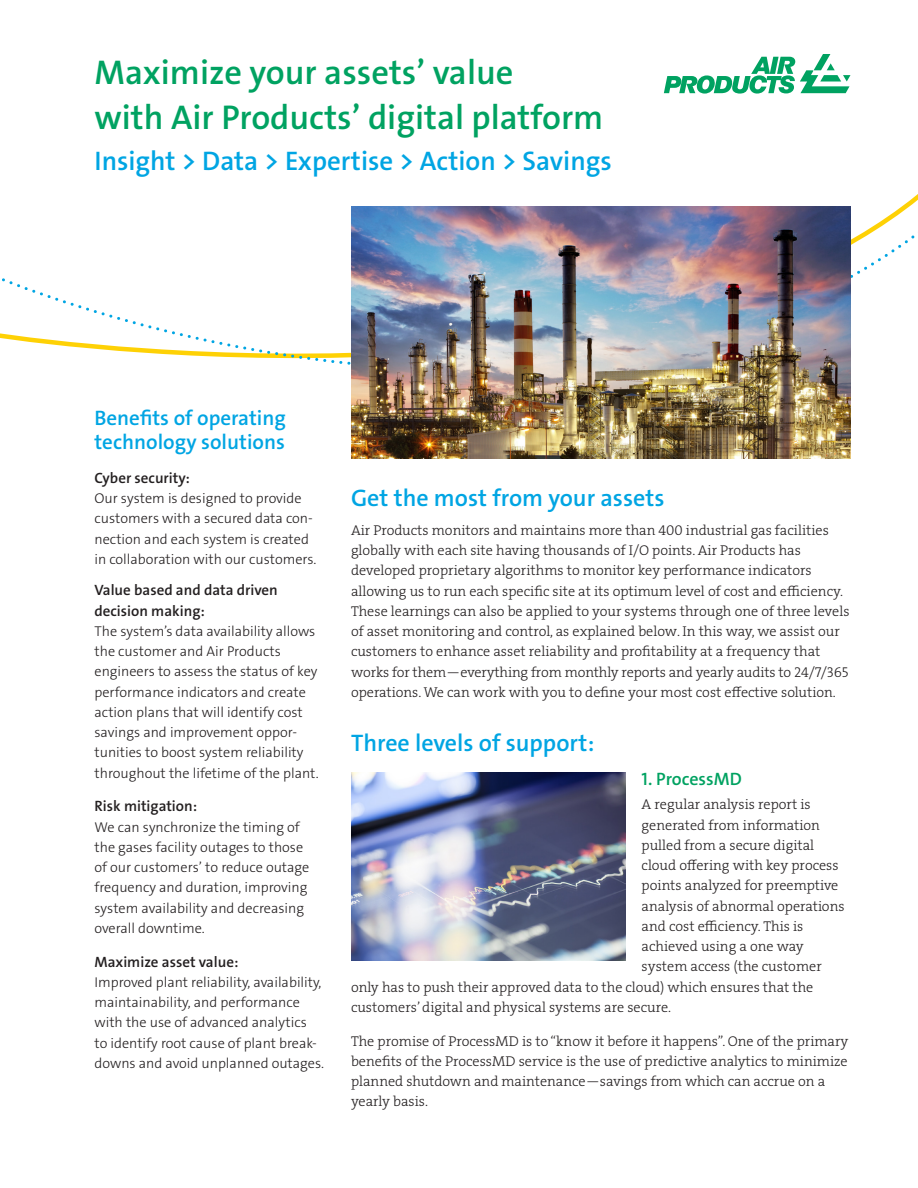
<style>
.page{position:relative;width:918px;height:1188px;background:#fff}
.page>*{position:absolute;margin:0;border:0;box-sizing:border-box;transform-origin:0 0}
.Main_headline{font:600 34.5px/45px "The Sans LF";color:#00a261}
.Main_subhead{font:600 27px "The Sans LF";color:#00a5e3}
.Subhead_level_1{font:600 24px "The Sans LF";color:#00a5e3}
.Body_copy{font:600 24px "The Sans LF";color:#00a5e3}
.Sidebar_headline{font:600 21px/24px "The Sans LF";color:#00a5e3}
.Body_copy-2{font:600 18px "The Sans LF";color:#00a261}
.Sidebar_text{font:600 15px/20.2px "The Sans LF";color:#231f20}
.Body_copy-3{font:14.25px/20.2px "The Serif LP3 Lig";color:#231f20}
.Sidebar_text-2{font:300 14.25px/20.2px "The Sans LF";color:#231f20}
</style>
<div class="page">
<svg style="left:351px;top:194px;width:567px;height:25px"></svg>
<svg style="left:0;top:219px;width:915px;height:152px"></svg>
<svg style="left:664px;top:54px;width:186px;height:40px"></svg>
<img style="left:352px;top:207px;width:498px;height:251px">
<img style="left:351px;top:773px;width:274px;height:188px">
<p class="Main_headline" style="left:94px;top:50px;width:510px">Maximize your assets’ value<br>with Air Products’ digital platform</p>
<p class="Main_subhead" style="left:94px;top:143px;width:519px">Insight &gt; Data &gt; Expertise &gt; Action &gt; Savings</p>
<p class="Sidebar_headline" style="left:94px;top:406px;width:193px">Benefits of operating technology solutions</p>
<p class="Sidebar_text" style="left:94px;top:468px;width:97px">Cyber security:</p>
<p class="Sidebar_text-2" style="left:94px;top:488px;width:224px">Our system is designed to provide customers with a secured data con&shy;nection and each system is created in collaboration with our customers.</p>
<p class="Sidebar_text" style="left:94px;top:580px;width:185px">Value based and data driven decision making:</p>
<p class="Sidebar_text-2" style="left:94px;top:621px;width:226px">The system’s data availability allows the customer and Air Products engineers to assess the status of key performance indicators and create action plans that will identify cost savings and improvement oppor&shy;tunities to boost system reliability throughout the lifetime of the plant.</p>
<p class="Sidebar_text" style="left:94px;top:796px;width:104px">Risk mitigation:</p>
<p class="Sidebar_text-2" style="left:94px;top:817px;width:216px">We can synchronize the timing of the gases facility outages to those of our customers’ to reduce outage frequency and duration, improving system availability and decreasing overall downtime.</p>
<p class="Sidebar_text" style="left:94px;top:951px;width:145px">Maximize asset value:</p>
<p class="Sidebar_text-2" style="left:94px;top:972px;width:231px">Improved plant reliability, availability, maintainability, and performance with the use of advanced analytics<br>to identify root cause of plant break&shy;downs and avoid unplanned outages.</p>
<p class="Subhead_level_1" style="left:351px;top:482px;width:315px">Get the most from your assets</p>
<p class="Body_copy-3" style="left:351px;top:520px;width:500px">Air Products monitors and maintains more than 400 industrial gas facilities globally with each site having thousands of I/O points. Air Products has developed proprietary algorithms to monitor key performance indicators allowing us to run each specific site at its optimum level of cost and efficiency.<br>These learnings can also be applied to your systems through one of three levels of asset monitoring and control, as explained below. In this way, we assist our customers to enhance asset reliability and profitability at a frequency that works for them—everything from monthly reports and yearly audits to 24/7/365 operations. We can work with you to define your most cost effective solution.</p>
<p class="Body_copy" style="left:351px;top:727px;width:245px">Three levels of support:</p>
<p class="Body_copy-2" style="left:642px;top:767px;width:102px">1. ProcessMD</p>
<p class="Body_copy-3" style="left:642px;top:794px;width:171px">A regular analysis report is</p>
<p class="Body_copy-3" style="left:642px;top:815px;width:180px">generated from information</p>
<p class="Body_copy-3" style="left:642px;top:835px;width:174px">pulled from a secure digital</p>
<p class="Body_copy-3" style="left:642px;top:855px;width:198px">cloud offering with key process</p>
<p class="Body_copy-3" style="left:642px;top:875px;width:198px">points analyzed for preemptive</p>
<p class="Body_copy-3" style="left:642px;top:896px;width:204px">analysis of abnormal operations</p>
<p class="Body_copy-3" style="left:642px;top:916px;width:163px">and cost efficiency. This is</p>
<p class="Body_copy-3" style="left:642px;top:936px;width:164px">achieved using a one way</p>
<p class="Body_copy-3" style="left:642px;top:956px;width:182px">system access (the customer</p>
<p class="Body_copy-3" style="left:351px;top:977px;width:464px">only has to push their approved data to the cloud) which ensures that the</p>
<p class="Body_copy-3" style="left:351px;top:997px;width:322px">customers’ digital and physical systems are secure.</p>
<p class="Body_copy-3" style="left:351px;top:1031px;width:499px">The promise of ProcessMD is to “know it before it happens”. One of the primary benefits of the ProcessMD service is the use of predictive analytics to minimize planned shutdown and maintenance—savings from which can accrue on a yearly basis.</p>
</div>
